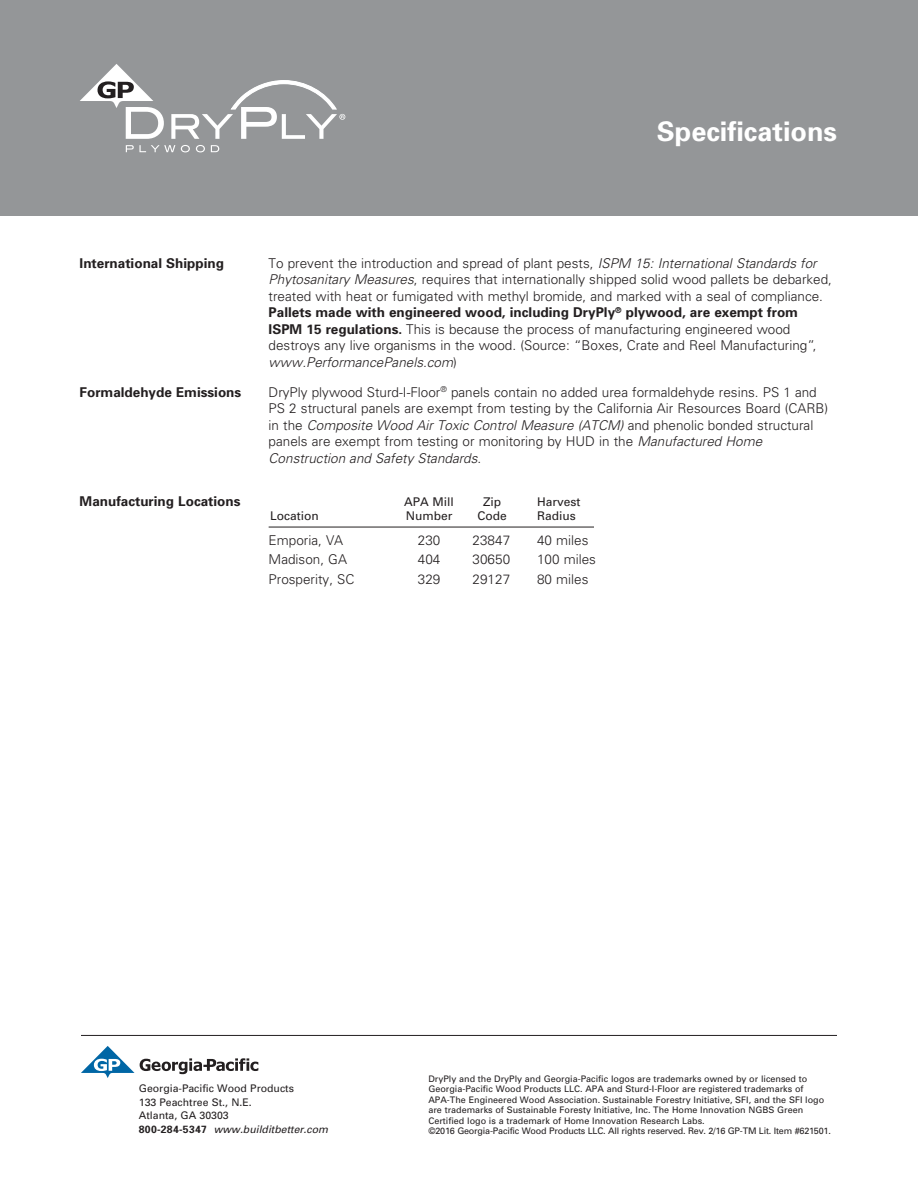
<style>
.page{position:relative;width:918px;height:1188px;background:#fff}
.page>*{position:absolute;margin:0;border:0;box-sizing:border-box;transform-origin:0 0}
.t1{font:700 27px "Univers";color:#fff}
.t2{font:300 13.5px/16.5px "Univers";color:#231f20}
.t3{font:700 13.5px "Univers";color:#231f20}
.t4{font:12px "Univers";color:#231f20}
.t5{font:10.5px/13.5px "Univers";color:#231f20}
.t6{font:9px/10.5px "Univers";color:#231f20}
.s1{font-style:italic}
.s2{font-weight:700}
</style>
<div class="page">
<hr style="left:269px;top:527px;width:325px;height:1px;background:#231f20">
<svg style="left:81px;top:1046px;width:177px;height:32px"></svg>
<hr style="left:81px;top:1035px;width:756px;height:1px;background:#231f20">
<div style="left:0;top:0;width:918px;height:216px;background:#949698"></div>
<svg style="left:80px;top:64px;width:84px;height:75px"></svg>
<svg style="left:171px;top:80px;width:174px;height:59px"></svg>
<svg style="left:126px;top:145px;width:49px;height:7px"></svg>
<svg style="left:181px;top:145px;width:9px;height:7px"></svg>
<svg style="left:196px;top:145px;width:9px;height:7px"></svg>
<svg style="left:211px;top:145px;width:8px;height:7px"></svg>
<h1 class="t1" style="left:657px;top:114px;width:182px">Specifications</h1>
<p class="t3" style="left:80px;top:254px;width:146px">International Shipping</p>
<p class="t2" style="left:269px;top:254px;width:565px">To prevent the introduction and spread of plant pests, <span class="s1">ISPM 15: International Standards for Phytosanitary Measures</span>, requires that internationally shipped solid wood pallets be debarked, treated with heat or fumigated with methyl bromide, and marked with a seal of compliance.<br><span class="s2">Pallets made with engineered wood, including DryPly</span><sup>®</sup> <span class="s2">plywood, are exempt from ISPM 15 regulations.</span> This is because the process of manufacturing engineered wood destroys any live organisms in the wood. (Source: “Boxes, Crate and Reel Manufacturing”, <span class="s1">www.PerformancePanels.com</span>)</p>
<p class="t3" style="left:80px;top:383px;width:163px">Formaldehyde Emissions</p>
<p class="t2" style="left:269px;top:383px;width:561px">DryPly plywood Sturd-I-Floor<sup>®</sup> panels contain no added urea formaldehyde resins. PS 1 and PS 2 structural panels are exempt from testing by the California Air Resources Board (CARB) in the <span class="s1">Composite Wood Air Toxic Control Measure (ATCM)</span> and phenolic bonded structural panels are exempt from testing or monitoring by HUD in the <span class="s1">Manufactured Home Construction and Safety Standards</span>.</p>
<p class="t3" style="left:80px;top:493px;width:162px">Manufacturing Locations</p>
<p class="t4" style="left:404px;top:495px;width:51px">APA Mill</p>
<p class="t4" style="left:483px;top:495px;width:19px">Zip</p>
<p class="t4" style="left:537px;top:495px;width:45px">Harvest</p>
<p class="t4" style="left:270px;top:508px;width:50px">Location</p>
<p class="t4" style="left:406px;top:508px;width:48px">Number</p>
<p class="t4" style="left:477px;top:508px;width:31px">Code</p>
<p class="t4" style="left:537px;top:508px;width:40px">Radius</p>
<p class="t2" style="left:269px;top:531px;width:76px">Emporia, VA</p>
<p class="t2" style="left:418px;top:531px;width:24px">230</p>
<p class="t2" style="left:473px;top:531px;width:39px">23847</p>
<p class="t2" style="left:537px;top:531px;width:53px">40 miles</p>
<p class="t2" style="left:269px;top:551px;width:80px">Madison, GA</p>
<p class="t2" style="left:418px;top:551px;width:24px">404</p>
<p class="t2" style="left:473px;top:551px;width:39px">30650</p>
<p class="t2" style="left:537px;top:551px;width:60px">100 miles</p>
<p class="t2" style="left:269px;top:570px;width:87px">Prosperity, SC</p>
<p class="t2" style="left:418px;top:570px;width:24px">329</p>
<p class="t2" style="left:473px;top:570px;width:39px">29127</p>
<p class="t2" style="left:537px;top:570px;width:53px">80 miles</p>
<p class="t5" style="left:139px;top:1082px;width:191px">Georgia-Pacific Wood Products<br>133 Peachtree St., N.E.<br>Atlanta, GA 30303<br><span class="s2">800-284-5347</span> <span class="s1">www.builditbetter.com</span></p>
<p class="t6" style="left:428px;top:1073px;width:404px">DryPly and the DryPly and Georgia-Pacific logos are trademarks owned by or licensed to Georgia-Pacific Wood Products LLC. APA and Sturd-I-Floor are registered trademarks of APA-The Engineered Wood Association. Sustainable Forestry Initiative, SFI, and the SFI logo are trademarks of Sustainable Foresty Initiative, Inc. The Home Innovation NGBS Green Certified logo is a trademark of Home Innovation Research Labs.<br>©2016 Georgia-Pacific Wood Products LLC. All rights reserved. Rev. 2/16 GP-TM Lit. Item #621501.</p>
</div>
